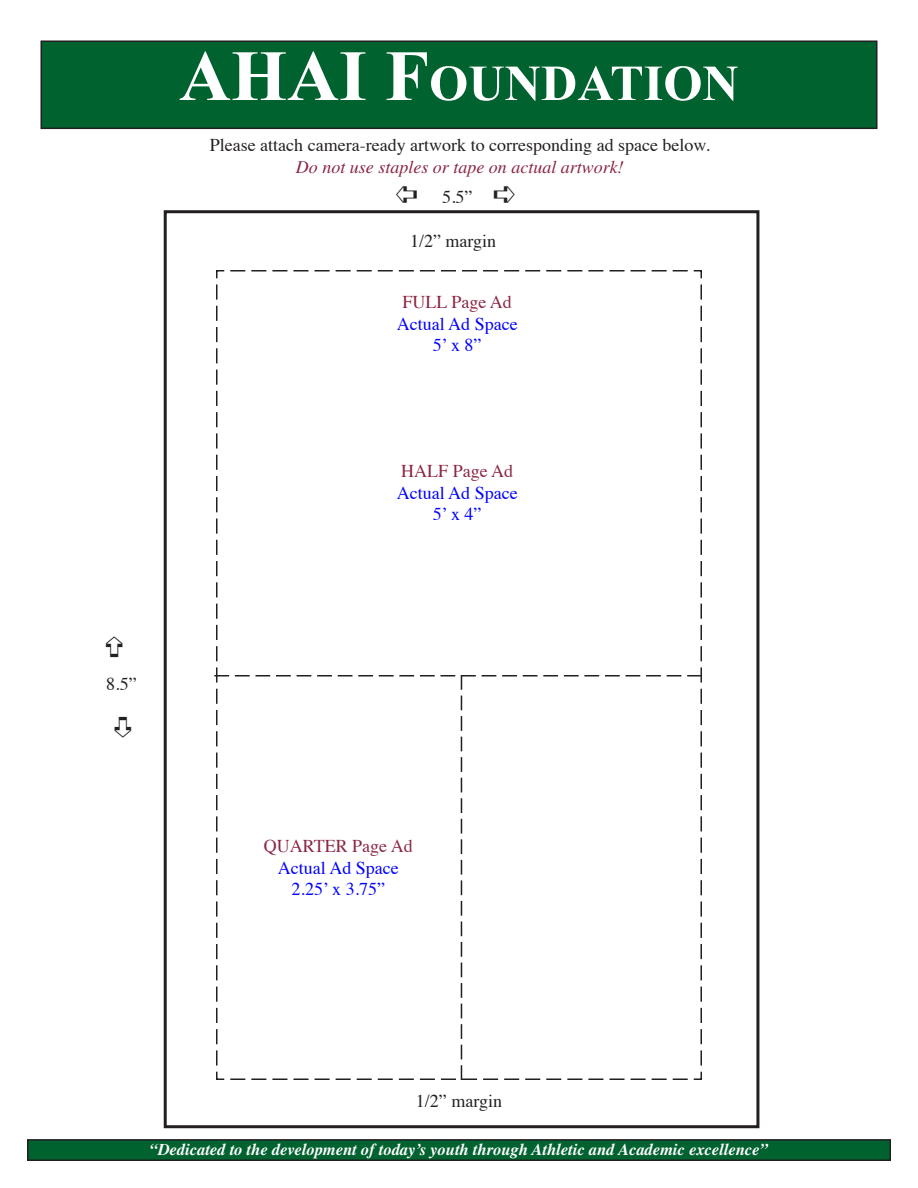
<style>
.page{position:relative;width:918px;height:1188px;background:#fff}
.page>*{position:absolute;margin:0;border:0;box-sizing:border-box;transform-origin:0 0}
.t1{font:700 50.4px "Times New Roman";color:#fff}
.t2{font:18px "Times";color:#231f20}
.t3{font:18px "Times";color:#00f}
.t4{font:italic 18px "Times";color:#8b2642}
.t5{font:18px "Times";color:#8b2642}
.t6{font:italic 700 16.5px "Times";color:#fff}
.s1{font-size:72px}
</style>
<div class="page">
<div style="left:41px;top:41px;width:836px;height:87px;background:#00622f"></div>
<div style="left:40px;top:40px;width:838px;height:89px;border:2px solid #231f20"></div>
<div style="left:28px;top:1140px;width:862px;height:20px;background:#00622f"></div>
<div style="left:27px;top:1139px;width:864px;height:22px;border:2px solid #231f20"></div>
<div style="left:164px;top:210px;width:595px;height:918px;border:3px solid #231f20"></div>
<svg style="left:214px;top:284px;width:488px;height:796px"></svg>
<p class="t1" style="left:179px;top:48px;width:561px"><span class="s1">AHAI F</span>OUNDATION</p>
<p class="t2" style="left:210px;top:128px;width:502px">Please attach camera-ready artwork to corresponding ad space below.</p>
<p class="t4" style="left:296px;top:157px;width:329px">Do not use staples or tape on actual artwork!</p>
<p class="t2" style="left:442px;top:180px;width:32px">5.5”</p>
<p class="t2" style="left:410px;top:224px;width:88px">1/2” margin</p>
<p class="t5" style="left:403px;top:285px;width:111px">FULL Page Ad</p>
<p class="t3" style="left:397px;top:307px;width:122px">Actual Ad Space</p>
<p class="t3" style="left:433px;top:328px;width:50px">5’ x 8”</p>
<p class="t5" style="left:401px;top:454px;width:114px">HALF Page Ad</p>
<p class="t3" style="left:397px;top:476px;width:122px">Actual Ad Space</p>
<p class="t3" style="left:433px;top:497px;width:50px">5’ x 4”</p>
<p class="t2" style="left:106px;top:667px;width:32px">8.5”</p>
<p class="t5" style="left:264px;top:829px;width:150px">QUARTER Page Ad</p>
<p class="t3" style="left:278px;top:851px;width:122px">Actual Ad Space</p>
<p class="t3" style="left:292px;top:873px;width:95px">2.25’ x 3.75”</p>
<p class="t2" style="left:416px;top:1084px;width:88px">1/2” margin</p>
<p class="t6" style="left:150px;top:1140px;width:620px">“Dedicated to the development of today’s youth through Athletic and Academic excellence”</p>
</div>
